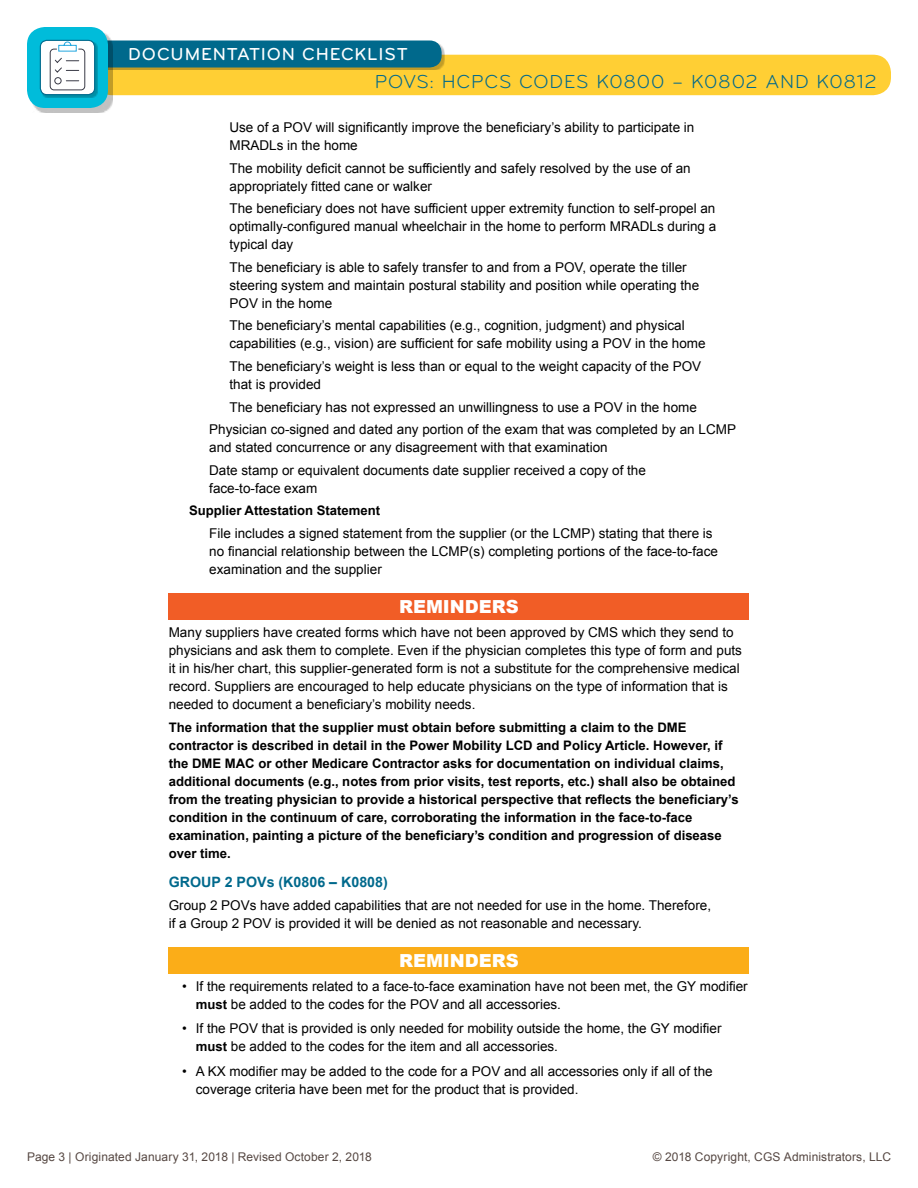
<style>
.page{position:relative;width:918px;height:1188px;background:#fff}
.page>*{position:absolute;margin:0;border:0;box-sizing:border-box;transform-origin:0 0}
.t1{font:19.5px "Bryant Pro";letter-spacing:.035em;color:#00698c}
.t2{font:500 18px "Bryant Pro";letter-spacing:.045em;color:#fff}
.t3{font:900 18px "Arial";color:#fff}
.t4{font:700 14.25px "Arial";color:#00698c}
.t5{font:13.5px/18px "Arial";color:#000}
.t6{font:700 13.2px/18px "Arial";color:#000}
.t7{font:12px "Arial";letter-spacing:.01em;color:#554742}
.s1{font-weight:700;font-size:13.2px}
</style>
<div class="page">
<div style="left:94px;top:55px;width:797px;height:40px;background:#ffcf34;border-radius:18px"></div>
<div style="left:96px;top:43px;width:349px;height:27px;background:#000;opacity:.25"></div>
<div style="left:94px;top:40px;width:348px;height:28px;background:#00698c;border-radius:12px"></div>
<div style="left:32px;top:32px;width:81px;height:81px;background:#000;opacity:.25"></div>
<div style="left:27px;top:27px;width:81px;height:81px;background:#00bcda;border-radius:18px"></div>
<div style="left:42px;top:42px;width:56px;height:56px;background:#000;opacity:.25"></div>
<div style="left:40px;top:40px;width:55px;height:55px;background:#fff;border-radius:7px"></div>
<div style="left:50px;top:49px;width:35px;height:41px;border:1px solid #3a3b47;border-radius:4px"></div>
<svg style="left:54px;top:42px;width:25px;height:43px"></svg>
<div style="left:40px;top:40px;width:55px;height:55px;border:1px solid #00698c;border-radius:7px"></div>
<div style="left:169px;top:593px;width:580px;height:27px;background:#f15d26"></div>
<div style="left:169px;top:947px;width:580px;height:27px;background:#fbad18"></div>
<h2 class="t2" style="left:128px;top:43px;width:281px">DOCUMENTATION CHECKLIST</h2>
<h1 class="t1" style="left:375px;top:70px;width:503px">POVS: HCPCS CODES K0800 – K0802 AND K0812</h1>
<p class="t5" style="left:230px;top:118px;width:466px">Use of a POV will significantly improve the beneficiary’s ability to participate in<br>MRADLs in the home</p>
<p class="t5" style="left:230px;top:159px;width:463px">The mobility deficit cannot be sufficiently and safely resolved by the use of an appropriately fitted cane or walker</p>
<p class="t5" style="left:230px;top:200px;width:488px;text-align:justify">The beneficiary does not have sufficient upper extremity function to self-propel an optimally-configured manual wheelchair in the home to perform MRADLs during a typical day</p>
<p class="t5" style="left:230px;top:258px;width:471px">The beneficiary is able to safely transfer to and from a POV, operate the tiller steering system and maintain postural stability and position while operating the<br>POV in the home</p>
<p class="t5" style="left:230px;top:317px;width:478px">The beneficiary’s mental capabilities (e.g., cognition, judgment) and physical capabilities (e.g., vision) are sufficient for safe mobility using a POV in the home</p>
<p class="t5" style="left:230px;top:357px;width:473px">The beneficiary’s weight is less than or equal to the weight capacity of the POV that is provided</p>
<p class="t5" style="left:209px;top:396px;width:528px;line-height:22.6px;text-indent:20px">The beneficiary has not expressed an unwillingness to use a POV in the home<br>Physician co-signed and dated any portion of the exam that was completed by an LCMP</p>
<p class="t5" style="left:209px;top:436px;width:438px;line-height:22.6px">and stated concurrence or any disagreement with that examination<br>Date stamp or equivalent documents date supplier received a copy of the</p>
<p class="t5" style="left:209px;top:479px;width:110px">face-to-face exam</p>
<p class="t6" style="left:189px;top:502px;width:193px">Supplier Attestation Statement</p>
<p class="t5" style="left:209px;top:524px;width:510px">File includes a signed statement from the supplier (or the LCMP) stating that there is no financial relationship between the LCMP(s) completing portions of the face-to-face examination and the supplier</p>
<h2 class="t3" style="left:399px;top:594px;width:121px">REMINDERS</h2>
<p class="t5" style="left:169px;top:623px;width:575px">Many suppliers have created forms which have not been approved by CMS which they send to physicians and ask them to complete. Even if the physician completes this type of form and puts it in his/her chart, this supplier-generated form is not a substitute for the comprehensive medical record. Suppliers are encouraged to help educate physicians on the type of information that is needed to document a beneficiary’s mobility needs.</p>
<p class="t6" style="left:169px;top:718px;width:571px">The information that the supplier must obtain before submitting a claim to the DME contractor is described in detail in the Power Mobility LCD and Policy Article. However, if the DME MAC or other Medicare Contractor asks for documentation on individual claims, additional documents (e.g., notes from prior visits, test reports, etc.) shall also be obtained from the treating physician to provide a historical perspective that reflects the beneficiary’s condition in the continuum of care, corroborating the information in the face-to-face examination, painting a picture of the beneficiary’s condition and progression of disease over time.</p>
<p class="t4" style="left:169px;top:873px;width:221px">GROUP 2 POVs (K0806 – K0808)</p>
<p class="t5" style="left:169px;top:896px;width:544px">Group 2 POVs have added capabilities that are not needed for use in the home. Therefore, if a Group 2 POV is provided it will be denied as not reasonable and necessary.</p>
<h2 class="t3" style="left:399px;top:947px;width:121px">REMINDERS</h2>
<p class="t5" style="left:196px;top:977px;width:554px;text-indent:-14px">• If the requirements related to a face-to-face examination have not been met, the GY modifier <span class="s1">must</span> be added to the codes for the POV and all accessories.</p>
<p class="t5" style="left:196px;top:1020px;width:527px;text-indent:-14px">• If the POV that is provided is only needed for mobility outside the home, the GY modifier <span class="s1">must</span> be added to the codes for the item and all accessories.</p>
<p class="t5" style="left:196px;top:1063px;width:519px;text-indent:-14px">• A KX modifier may be added to the code for a POV and all accessories only if all of the coverage criteria have been met for the product that is provided.</p>
<p class="t7" style="left:27px;top:1149px;width:346px">Page 3 | Originated January 31, 2018 | Revised October 2, 2018</p>
<p class="t7" style="left:653px;top:1149px;width:240px">© 2018 Copyright, CGS Administrators, LLC</p>
</div>
